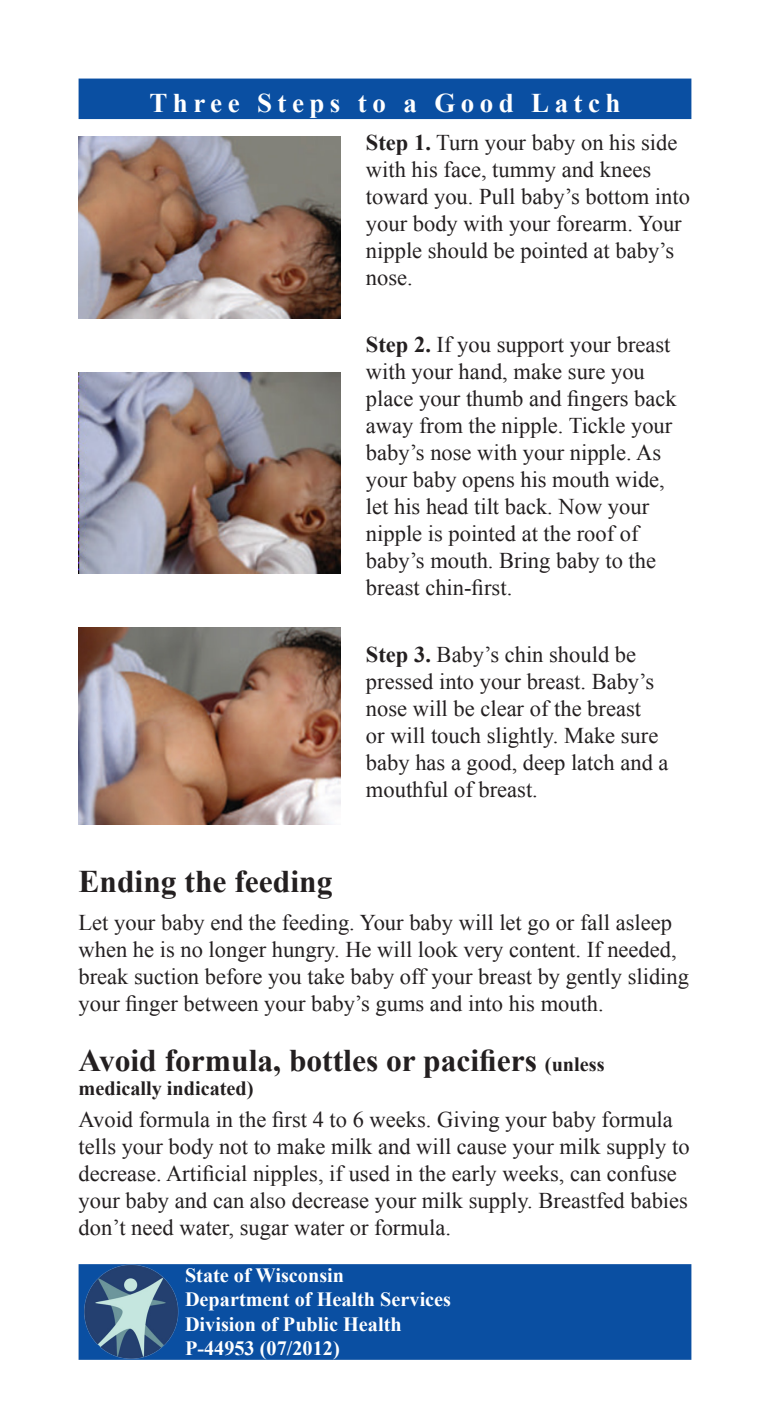
<style>
.page{position:relative;width:770px;height:1418px;background:#fff}
.page>*{position:absolute;margin:0;border:0;box-sizing:border-box;transform-origin:0 0}
.t1{font:700 31.5px "Times New Roman";color:#231f20}
.t2{font:700 27px "Times New Roman";letter-spacing:.2em;color:#fff}
.t3{font:22.5px/27px "Times New Roman";color:#231f20}
.t4{font:700 20.25px "Times New Roman";color:#fff}
.t5{font:700 20.25px "Times New Roman";color:#231f20}
.s1{font-weight:700}
.s2{font-size:20.25px}
</style>
<div class="page">
<div style="left:79px;top:79px;width:612px;height:40px;background:#0a4fa2"></div>
<img style="left:79px;top:137px;width:261px;height:182px">
<img style="left:79px;top:372px;width:261px;height:201px">
<img style="left:79px;top:628px;width:261px;height:196px">
<div style="left:79px;top:1264px;width:612px;height:95px;background:#0a4fa2;border:2px solid #0a4fa2"></div>
<img style="left:83px;top:1264px;width:96px;height:95px">
<p class="t2" style="left:149px;top:84px;width:472px">Three Steps to a Good Latch</p>
<p class="t3" style="left:366px;top:129px;width:325px"><span class="s1">Step 1.</span> Turn your baby on his side with his face, tummy and knees toward you. Pull baby’s bottom into your body with your forearm. Your nipple should be pointed at baby’s nose.</p>
<p class="t3" style="left:366px;top:330px;width:312px"><span class="s1">Step 2.</span> If you support your breast with your hand, make sure you place your thumb and fingers back away from the nipple. Tickle your baby’s nose with your nipple. As your baby opens his mouth wide, let his head tilt back. Now your nipple is pointed at the roof of baby’s mouth. Bring baby to the breast chin-first.</p>
<p class="t1" style="left:79px;top:860px;width:255px">Ending the feeding</p>
<p class="t3" style="left:366px;top:641px;width:304px"><span class="s1">Step 3.</span> Baby’s chin should be pressed into your breast. Baby’s nose will be clear of the breast<br>or will touch slightly. Make sure baby has a good, deep latch and a mouthful of breast.</p>
<p class="t3" style="left:79px;top:908px;width:612px">Let your baby end the feeding. Your baby will let go or fall asleep when he is no longer hungry. He will look very content. If needed, break suction before you take baby off your breast by gently sliding your finger between your baby’s gums and into his mouth.</p>
<p class="t1" style="left:79px;top:1038px;width:527px">Avoid formula, bottles or pacifiers <span class="s2">(unless</span></p>
<p class="t5" style="left:79px;top:1074px;width:176px">medically indicated)</p>
<p class="t3" style="left:79px;top:1106px;width:612px">Avoid formula in the first 4 to 6 weeks. Giving your baby formula tells your body not to make milk and will cause your milk supply to decrease. Artificial nipples, if used in the early weeks, can confuse your baby and can also decrease your milk supply. Breastfed babies don’t need water, sugar water or formula.</p>
<p class="t4" style="left:185px;top:1261px;width:161px">State of Wisconsin</p>
<p class="t4" style="left:185px;top:1285px;width:268px">Department of Health Services</p>
<p class="t4" style="left:185px;top:1309px;width:218px">Division of Public Health</p>
<p class="t4" style="left:185px;top:1334px;width:156px">P-44953 (07/2012)</p>
</div>
